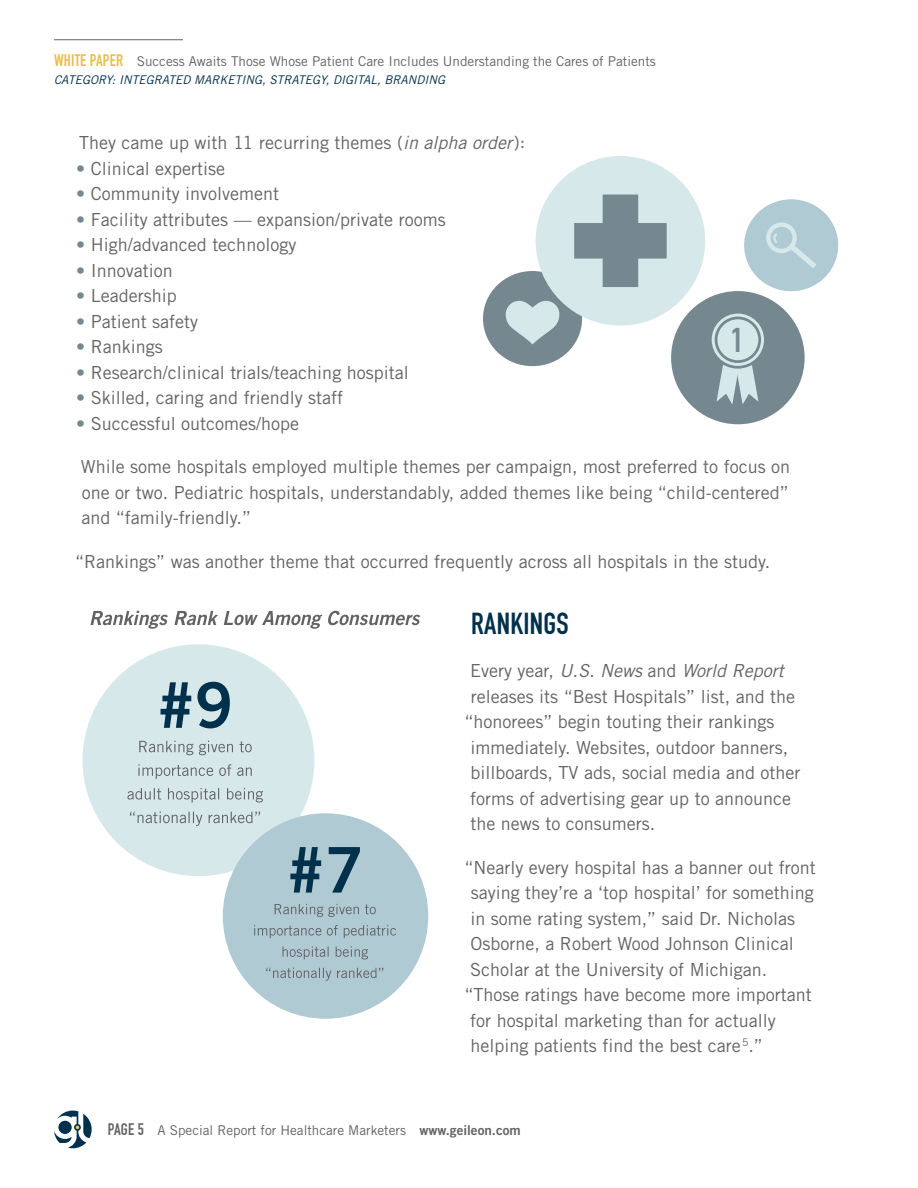
<style>
.page{position:relative;width:918px;height:1188px;background:#fff}
.page>*{position:absolute;margin:0;border:0;box-sizing:border-box;transform-origin:0 0}
.t1{font:33.9px "DIN Engschrift Std";color:#76888f}
.t2{font:30px "DIN Engschrift Std";letter-spacing:.01em;color:#00314c}
.t3{font:18px/25.5px "Trade Gothic";color:#636366;text-align:justify}
.t4{font:italic 18px "Trade Gothic";color:#636366}
.t5{font:13.5px "Trade Gothic";color:#636366}
.t6{font:italic 12px "Trade Gothic";color:#00314c}
.s1{font-family:"DIN Engschrift Std";font-size:16.5px;color:#e7bf47}
.s2{font-style:italic}
.s3{color:#76888f}
.s4{font-style:normal}
.s5{font-family:"DIN Engschrift Std";font-size:16.5px}
.s6{font-family:"Trade Gothic Bold Two"}
</style>
<div class="page">
<svg style="left:54px;top:1111px;width:38px;height:37px"></svg>
<div style="left:58px;top:1121px;width:14px;height:13px;background:#00314c;border-radius:50%"></div>
<hr style="left:54px;top:39px;width:129px;height:1px;background:#636366">
<div style="left:483px;top:271px;width:99px;height:95px;background:#76888f;border-radius:50%"></div>
<svg style="left:506px;top:301px;width:53px;height:43px"></svg>
<div style="left:744px;top:199px;width:94px;height:92px;background:#b0cad3;border-radius:50%"></div>
<svg style="left:766px;top:222px;width:50px;height:46px"></svg>
<div style="left:536px;top:156px;width:169px;height:170px;background:#d7e8eb;border-radius:50%"></div>
<svg style="left:574px;top:195px;width:93px;height:92px"></svg>
<div style="left:671px;top:291px;width:134px;height:133px;background:#76888f;border-radius:50%"></div>
<svg style="left:717px;top:365px;width:41px;height:39px"></svg>
<svg style="left:709px;top:311px;width:58px;height:58px"></svg>
<svg style="left:712px;top:314px;width:52px;height:52px"></svg>
<svg style="left:715px;top:317px;width:46px;height:46px"></svg>
<div style="left:717px;top:319px;width:41px;height:41px;background:#d7e8eb;border-radius:50%"></div>
<div style="left:83px;top:644px;width:231px;height:232px;background:#d7e8eb;border-radius:50%"></div>
<div style="left:223px;top:813px;width:205px;height:206px;background:#b0cad3;border-radius:50%"></div>
<svg style="left:130px;top:812px;width:130px;height:14px"></svg>
<svg style="left:127px;top:788px;width:136px;height:14px"></svg>
<svg style="left:138px;top:764px;width:114px;height:15px"></svg>
<svg style="left:139px;top:741px;width:113px;height:14px"></svg>
<svg style="left:161px;top:682px;width:69px;height:46px"></svg>
<svg style="left:290px;top:847px;width:70px;height:46px"></svg>
<svg style="left:266px;top:968px;width:117px;height:13px"></svg>
<svg style="left:283px;top:946px;width:85px;height:13px"></svg>
<svg style="left:254px;top:925px;width:142px;height:13px"></svg>
<svg style="left:275px;top:904px;width:101px;height:13px"></svg>
<svg style="left:90px;top:611px;width:330px;height:18px"></svg>
<p class="t5" style="left:54px;top:53px;width:603px"><span class="s1">WHITE PAPER</span> Success Awaits Those Whose Patient Care Includes Understanding the Cares of Patients</p>
<p class="t6" style="left:54px;top:72px;width:393px">CATEGORY: INTEGRATED MARKETING, STRATEGY, DIGITAL, BRANDING</p>
<p class="t3" style="left:79px;top:130px;width:448px">They came up with 11 recurring themes (<span class="s2">in alpha order</span>):</p>
<p class="t3" style="left:76px;top:156px;width:150px"><span class="s3">•</span> Clinical expertise</p>
<p class="t3" style="left:76px;top:181px;width:204px"><span class="s3">•</span> Community involvement</p>
<p class="t3" style="left:76px;top:207px;width:371px"><span class="s3">•</span> Facility attributes — expansion/private rooms</p>
<p class="t3" style="left:76px;top:232px;width:222px"><span class="s3">•</span> High/advanced technology</p>
<p class="t3" style="left:76px;top:258px;width:98px"><span class="s3">•</span> Innovation</p>
<p class="t3" style="left:76px;top:283px;width:102px"><span class="s3">•</span> Leadership</p>
<p class="t3" style="left:76px;top:309px;width:123px"><span class="s3">•</span> Patient safety</p>
<p class="t3" style="left:76px;top:334px;width:88px"><span class="s3">•</span> Rankings</p>
<p class="t3" style="left:76px;top:360px;width:334px"><span class="s3">•</span> Research/clinical trials/teaching hospital</p>
<p class="t3" style="left:76px;top:385px;width:268px"><span class="s3">•</span> Skilled, caring and friendly staff</p>
<p class="t3" style="left:76px;top:411px;width:224px"><span class="s3">•</span> Successful outcomes/hope</p>
<p class="t3" style="left:81px;top:454px;width:711px">While some hospitals employed multiple themes per campaign, most preferred to focus on one or two. Pediatric hospitals, understandably, added themes like being “child-centered” and “family-friendly.”</p>
<p class="t3" style="left:75px;top:549px;width:697px">“Rankings” was another theme that occurred frequently across all hospitals in the study.</p>
<h1 class="t1" style="left:731px;top:320px;width:14px">1</h1>
<p class="t2" style="left:471px;top:606px;width:99px">RANKINGS</p>
<p class="t4" style="left:470px;top:660px;width:315px"><span class="s4">Every year,</span> U.S. News <span class="s4">and</span> World Report</p>
<p class="t3" style="left:471px;top:684px;width:326px">releases its “Best Hospitals” list, and the</p>
<p class="t3" style="left:464px;top:709px;width:311px">“honorees” begin touting their rankings</p>
<p class="t3" style="left:470px;top:735px;width:319px">immediately. Websites, outdoor banners,</p>
<p class="t3" style="left:471px;top:760px;width:331px">billboards, TV ads, social media and other</p>
<p class="t3" style="left:470px;top:786px;width:322px">forms of advertising gear up to announce</p>
<p class="t3" style="left:470px;top:811px;width:186px">the news to consumers.</p>
<p class="t3" style="left:464px;top:855px;width:353px">“Nearly every hospital has a banner out front</p>
<p class="t3" style="left:471px;top:880px;width:344px">saying they’re a ‘top hospital’ for something</p>
<p class="t3" style="left:470px;top:906px;width:326px">in some rating system,” said Dr. Nicholas</p>
<p class="t3" style="left:471px;top:931px;width:325px">Osborne, a Robert Wood Johnson Clinical</p>
<p class="t3" style="left:470px;top:957px;width:298px">Scholar at the University of Michigan.</p>
<p class="t3" style="left:464px;top:982px;width:349px">“Those ratings have become more important</p>
<p class="t3" style="left:470px;top:1008px;width:307px">for hospital marketing than for actually</p>
<p class="t3" style="left:470px;top:1033px;width:294px">helping patients find the best care<sup>5</sup>.”</p>
<p class="t5" style="left:108px;top:1122px;width:414px"><span class="s5">PAGE 5</span> A Special Report for Healthcare Marketers <span class="s6">www.geileon.com</span></p>
</div>
